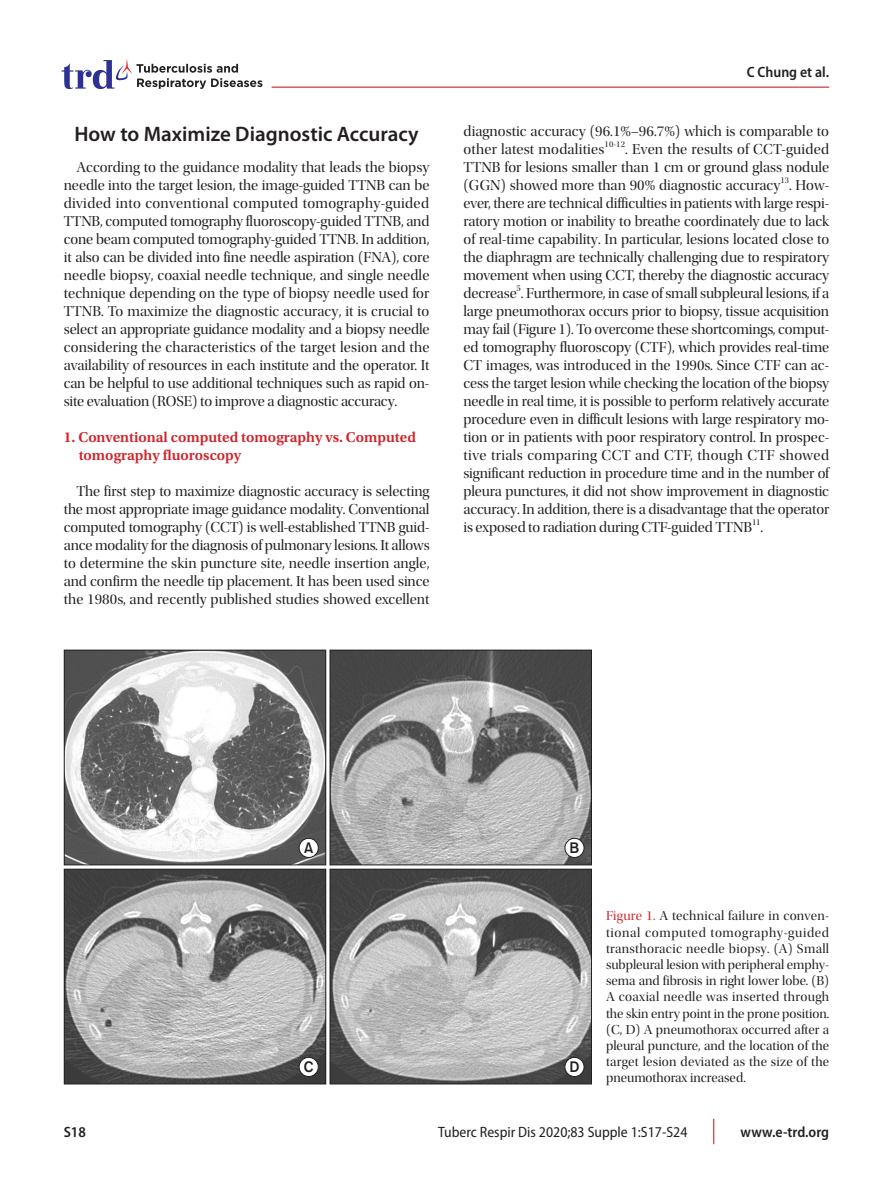
<style>
.page{position:relative;width:893px;height:1191px;background:#fff}
.page>*{position:absolute;margin:0;border:0;box-sizing:border-box;transform-origin:0 0}
.t1{font:600 21px "Myriad Pro";color:#231f20}
.t2{font:15px/18px "Utopia Std Disp";letter-spacing:-.005em;color:#231f20;text-align:justify}
.t3{font:600 15px/18px "Utopia Std";color:#d1232a}
.t4{font:semi-condensed 15px "Myriad Pro";color:#231f20}
.t5{font:600 semi-condensed 15px "Myriad Pro";color:#231f20}
.t6{font:15px "Gothic 725 BT Bold A";color:#231f20}
.t7{font:13.5px/16.2px "Utopia Std Disp";letter-spacing:.015em;color:#231f20;text-align:justify}
.t8{font:8.7px "Utopia Std Disp";letter-spacing:.005em;color:#231f20}
.s1{color:#d1232a}
</style>
<div class="page">
<svg style="left:713px;top:1118px;width:1px;height:26px"></svg>
<hr style="left:272px;top:87px;width:557px;height:1px;background:#d1232a">
<svg style="left:62px;top:59px;width:200px;height:30px"></svg>
<svg style="left:64px;top:649px;width:528px;height:435px;background:#989898"></svg>
<div style="left:299px;top:838px;width:19px;height:19px;background:#fff;border-radius:50%"></div>
<div style="left:299px;top:838px;width:20px;height:19px;border:1px solid #231f20;border-radius:50%"></div>
<div style="left:565px;top:838px;width:19px;height:19px;background:#fff;border-radius:50%"></div>
<div style="left:565px;top:838px;width:19px;height:19px;border:1px solid #231f20;border-radius:50%"></div>
<div style="left:299px;top:1057px;width:19px;height:19px;background:#fff;border-radius:50%"></div>
<div style="left:299px;top:1057px;width:20px;height:19px;border:1px solid #231f20;border-radius:50%"></div>
<div style="left:565px;top:1057px;width:19px;height:19px;background:#fff;border-radius:50%"></div>
<div style="left:565px;top:1057px;width:19px;height:19px;border:1px solid #231f20;border-radius:50%"></div>
<h1 class="t1" style="left:74px;top:120px;width:346px">How to Maximize Diagnostic Accuracy</h1>
<p class="t2" style="left:64px;top:158px;width:367px;text-indent:13px">According to the guidance modality that leads the biopsy needle into the target lesion, the image-guided TTNB can be divided into conventional computed tomography-guided TTNB, computed tomography fluoroscopy-guided TTNB, and cone beam computed tomography-guided TTNB. In addition, it also can be divided into fine needle aspiration (FNA), core needle biopsy, coaxial needle technique, and single needle technique depending on the type of biopsy needle used for TTNB. To maximize the diagnostic accuracy, it is crucial to select an appropriate guidance modality and a biopsy needle considering the characteristics of the target lesion and the availability of resources in each institute and the operator. It can be helpful to use additional techniques such as rapid on&shy;site evaluation (ROSE) to improve a diagnostic accuracy.</p>
<p class="t3" style="left:79px;top:428px;width:339px;text-indent:-15px">1. Conventional computed tomography vs. Computed tomography fluoroscopy</p>
<p class="t2" style="left:64px;top:482px;width:367px;text-indent:13px">The first step to maximize diagnostic accuracy is selecting the most appropriate image guidance modality. Conventional computed tomography (CCT) is well-established TTNB guid&shy;ance modality for the diagnosis of pulmonary lesions. It allows to determine the skin puncture site, needle insertion angle, and confirm the needle tip placement. It has been used since the 1980s, and recently published studies showed excellent</p>
<p class="t5" style="left:747px;top:62px;width:84px">C Chung et al.</p>
<p class="t2" style="left:463px;top:122px;width:367px">diagnostic accuracy (96.1%–96.7%) which is comparable to other latest modalities</p>
<p class="t8" style="left:605px;top:139px;width:22px">10-12</p>
<p class="t2" style="left:463px;top:140px;width:367px;text-indent:162px">. Even the results of CCT-guided TTNB for lesions smaller than 1 cm or ground glass nodule (GGN) showed more than 90% diagnostic accuracy</p>
<p class="t8" style="left:780px;top:175px;width:10px">13</p>
<p class="t2" style="left:463px;top:176px;width:367px;text-indent:326px">. How&shy;ever, there are technical difficulties in patients with large respi&shy;ratory motion or inability to breathe coordinately due to lack of real-time capability. In particular, lesions located close to the diaphragm are technically challenging due to respiratory movement when using CCT, thereby the diagnostic accuracy decrease . Furthermore, in case of small subpleural lesions, if a</p>
<p class="t8" style="left:517px;top:283px;width:6px">5</p>
<p class="t2" style="left:463px;top:302px;width:367px">large pneumothorax occurs prior to biopsy, tissue acquisition may fail (Figure 1). To overcome these shortcomings, comput&shy;ed tomography fluoroscopy (CTF), which provides real-time CT images, was introduced in the 1990s. Since CTF can ac&shy;cess the target lesion while checking the location of the biopsy needle in real time, it is possible to perform relatively accurate procedure even in difficult lesions with large respiratory mo&shy;tion or in patients with poor respiratory control. In prospec&shy;tive trials comparing CCT and CTF, though CTF showed significant reduction in procedure time and in the number of pleura punctures, it did not show improvement in diagnostic accuracy. In addition, there is a disadvantage that the operator is exposed to radiation during CTF-guided TTNB</p>
<p class="t8" style="left:752px;top:517px;width:10px">11</p>
<p class="t2" style="left:761px;top:518px;width:4px">.</p>
<p class="t6" style="left:304px;top:839px;width:11px">A</p>
<p class="t6" style="left:570px;top:839px;width:11px">B</p>
<p class="t6" style="left:304px;top:1058px;width:11px">C</p>
<p class="t6" style="left:570px;top:1058px;width:12px">D</p>
<p class="t7" style="left:606px;top:908px;width:225px"><span class="s1">Figure 1.</span> A technical failure in conven&shy;tional computed tomography-guided transthoracic needle biopsy. (A) Small subpleural lesion with peripheral emphy&shy;sema and fibrosis in right lower lobe. (B)<br>A coaxial needle was inserted through the skin entry point in the prone position. (C, D) A pneumothorax occurred after a pleural puncture, and the location of the target lesion deviated as the size of the pneumothorax increased.</p>
<p class="t5" style="left:64px;top:1122px;width:24px">S18</p>
<p class="t4" style="left:438px;top:1122px;width:251px">Tuberc Respir Dis 2020;83 Supple 1:S17-S24</p>
<p class="t5" style="left:740px;top:1122px;width:90px">www.e-trd.org</p>
</div>
